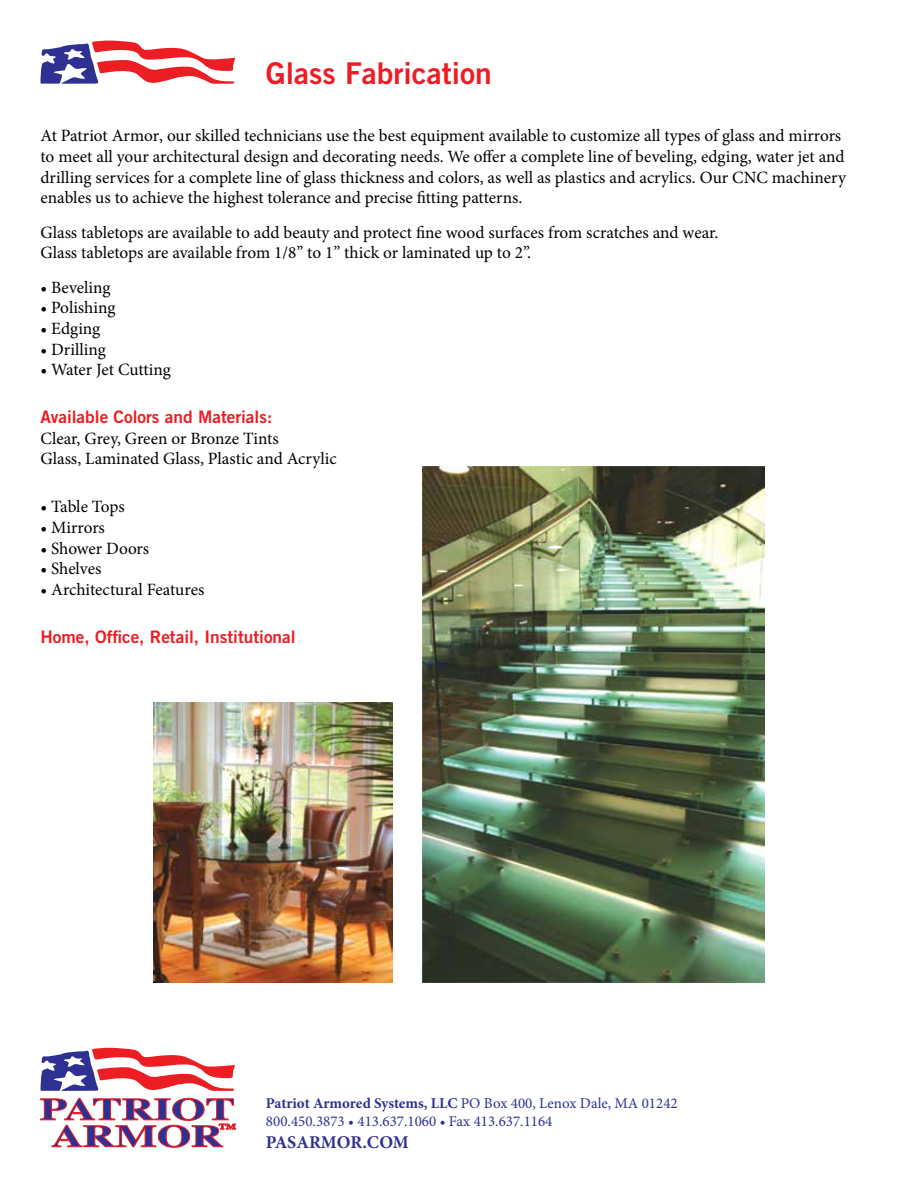
<style>
.page{position:relative;width:918px;height:1188px;background:#fff}
.page>*{position:absolute;margin:0;border:0;box-sizing:border-box;transform-origin:0 0}
.t1{font:30px "Trade Gothic Bold Two";color:#ed1d24}
.t2{font:700 18px "Minion Pro";letter-spacing:-.005em;color:#2e3192}
.t3{font:17.25px/20.7px "Minion Pro";color:#000}
.t4{font:17.25px "Trade Gothic Bold Two";color:#ed1d24}
.t5{font:15px/18px "Minion Pro";color:#2e3192}
.s1{font-weight:700}
</style>
<div class="page">
<svg style="left:40px;top:40px;width:195px;height:44px"></svg>
<svg style="left:41px;top:1048px;width:194px;height:43px"></svg>
<svg style="left:40px;top:1098px;width:196px;height:50px"></svg>
<img style="left:154px;top:703px;width:238px;height:279px">
<img style="left:422px;top:466px;width:342px;height:516px">
<h1 class="t1" style="left:266px;top:54px;width:227px">Glass Fabrication</h1>
<p class="t3" style="left:40px;top:126px;width:807px">At Patriot Armor, our skilled technicians use the best equipment available to customize all types of glass and mirrors to meet all your architectural design and decorating needs. We offer a complete line of beveling, edging, water jet and drilling services for a complete line of glass thickness and colors, as well as plastics and acrylics. Our CNC machinery enables us to achieve the highest tolerance and precise fitting patterns.</p>
<p class="t3" style="left:40px;top:222px;width:679px">Glass tabletops are available to add beauty and protect fine wood surfaces from scratches and wear.<br>Glass tabletops are available from 1/8” to 1” thick or laminated up to 2”.</p>
<p class="t3" style="left:40px;top:277px;width:72px">• Beveling</p>
<p class="t3" style="left:40px;top:297px;width:76px">• Polishing</p>
<p class="t3" style="left:40px;top:318px;width:61px">• Edging</p>
<p class="t3" style="left:40px;top:339px;width:67px">• Drilling</p>
<p class="t3" style="left:40px;top:360px;width:132px">• Water Jet Cutting</p>
<p class="t4" style="left:40px;top:406px;width:233px">Available Colors and Materials:</p>
<p class="t3" style="left:40px;top:428px;width:298px">Clear, Grey, Green or Bronze Tints<br>Glass, Laminated Glass, Plastic and Acrylic</p>
<p class="t3" style="left:40px;top:496px;width:86px">• Table Tops</p>
<p class="t3" style="left:40px;top:517px;width:66px">• Mirrors</p>
<p class="t3" style="left:40px;top:538px;width:110px">• Shower Doors</p>
<p class="t3" style="left:40px;top:558px;width:62px">• Shelves</p>
<p class="t3" style="left:40px;top:579px;width:165px">• Architectural Features</p>
<p class="t4" style="left:40px;top:626px;width:257px">Home, Office, Retail, Institutional</p>
<p class="t5" style="left:266px;top:1094px;width:413px"><span class="s1">Patriot Armored Systems, LLC</span> PO Box 400, Lenox Dale, MA 01242<br>800.450.3873 • 413.637.1060 • Fax 413.637.1164</p>
<p class="t2" style="left:266px;top:1129px;width:144px">PASARMOR.COM</p>
</div>
